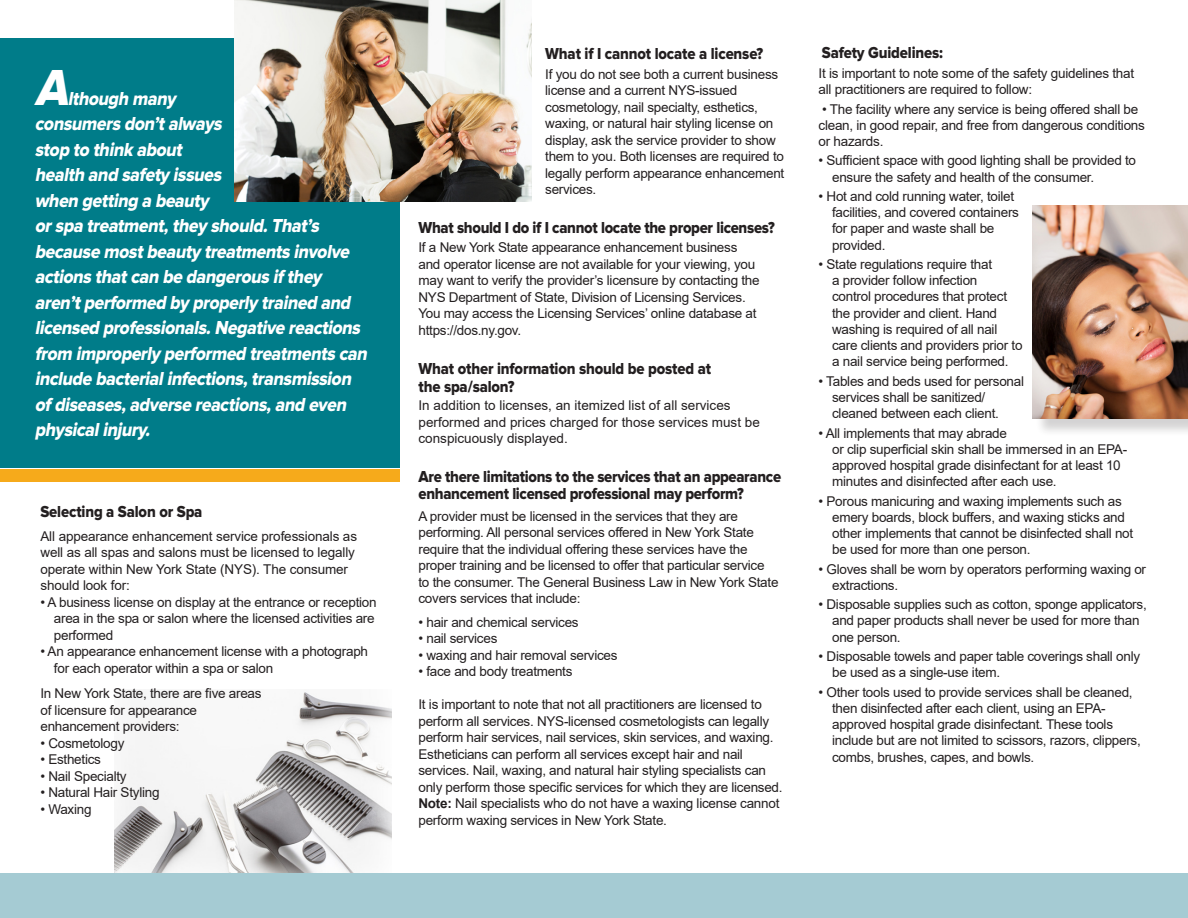
<style>
.page{position:relative;width:1188px;height:918px;background:#fff}
.page>*{position:absolute;margin:0;border:0;box-sizing:border-box;transform-origin:0 0}
.Paragraph_Style_1{font:italic 52.5px "Proxima Nova Extrabld";color:#fff;scale:.9 1}
.Paragraph_Style_1-2{font:italic 19.5px/25.5px "Proxima Nova Extrabld";letter-spacing:-.02em;color:#fff;scale:.9 1}
.Paragraph_Style_1-3{font:16.5px/18px "Proxima Nova Extrabld";letter-spacing:-.02em;color:#231f20;scale:.9 1}
.Paragraph_Style_1-4{font:13.5px/16.5px "Arial";letter-spacing:-.02em;color:#231f20}
.Paragraph_Style_1-5{font:13.5px/16.5px "Arial";color:#231f20}
.s1{font-weight:700}
</style>
<div class="page">
<img style="left:114px;top:692px;width:277px;height:182px">
<div style="left:0;top:38px;width:400px;height:430px;background:#007c89"></div>
<div style="left:0;top:874px;width:1188px;height:44px;background:#a5cbd3"></div>
<div style="left:0;top:469px;width:400px;height:13px;background:#f6aa1b"></div>
<img style="left:235px;top:0;width:297px;height:202px">
<div style="left:1035px;top:208px;width:153px;height:229px;background:#231f20;opacity:.2"></div>
<img style="left:1032px;top:206px;width:156px;height:213px">
<p class="Paragraph_Style_1" style="left:35px;top:57px;width:50px">A</p>
<p class="Paragraph_Style_1-2" style="left:68px;top:86px;width:121px">lthough many</p>
<p class="Paragraph_Style_1-2" style="left:35px;top:111px;width:214px">consumersdon’talways</p>
<p class="Paragraph_Style_1-2" style="left:35px;top:137px;width:170px">stop to think about</p>
<p class="Paragraph_Style_1-2" style="left:35px;top:162px;width:213px">health and safety issues</p>
<p class="Paragraph_Style_1-2" style="left:35px;top:188px;width:195px">when getting a beauty</p>
<p class="Paragraph_Style_1-2" style="left:35px;top:213px;width:375px">orspa treatment,they should.That’s because mostbeauty treatmentsinvolve actionsthatcan be dangerousif they aren’tperformed by properly trained and licensed professionals.Negative reactions from improperly performed treatmentscan include bacterialinfections,transmission of diseases,adverse reactions,and even physicalinjury.</p>
<p class="Paragraph_Style_1-3" style="left:40px;top:503px;width:182px">Selecting a Salon or Spa</p>
<p class="Paragraph_Style_1-4" style="left:40px;top:528px;width:318px">All appearance enhancement service professionals as well as all spas and salons must be licensed to legally operate within New York State (NYS). The consumer should look for:</p>
<p class="Paragraph_Style_1-4" style="left:54px;top:594px;width:324px;text-indent:-14px">• A business license on display at the entrance or reception area in the spa or salon where the licensed activities are performed</p>
<p class="Paragraph_Style_1-4" style="left:54px;top:643px;width:316px;text-indent:-14px">• An appearance enhancement license with a photograph for each operator within a spa or salon</p>
<p class="Paragraph_Style_1-4" style="left:40px;top:685px;width:223px">In New York State, there are five areas</p>
<p class="Paragraph_Style_1-4" style="left:40px;top:702px;width:158px">of licensure for appearance</p>
<p class="Paragraph_Style_1-4" style="left:40px;top:718px;width:141px">enhancement providers:</p>
<p class="Paragraph_Style_1-4" style="left:40px;top:735px;width:86px">• Cosmetology</p>
<p class="Paragraph_Style_1-4" style="left:40px;top:751px;width:62px">• Esthetics</p>
<p class="Paragraph_Style_1-4" style="left:40px;top:768px;width:88px">• Nail Specialty</p>
<p class="Paragraph_Style_1-4" style="left:40px;top:784px;width:121px">• Natural Hair Styling</p>
<p class="Paragraph_Style_1-4" style="left:40px;top:801px;width:53px">• Waxing</p>
<p class="Paragraph_Style_1-3" style="left:545px;top:45px;width:244px">What if I cannot locate a license?</p>
<p class="Paragraph_Style_1-4" style="left:545px;top:66px;width:241px">If you do not see both a current business license and a current NYS-issued cosmetology, nail specialty, esthetics, waxing, or natural hair styling license on display, ask the service provider to show them to you. Both licenses are required to legally perform appearance enhancement services.</p>
<p class="Paragraph_Style_1-3" style="left:418px;top:218px;width:397px">What should I do if I cannot locate the proper licenses?</p>
<p class="Paragraph_Style_1-4" style="left:418px;top:239px;width:343px">If a New York State appearance enhancement business and operator license are not available for your viewing, you may want to verify the provider’s licensure by contacting the NYS Department of State, Division of Licensing Services.<br>You may access the Licensing Services’ online database at https://dos.ny.gov.</p>
<p class="Paragraph_Style_1-3" style="left:418px;top:359px;width:327px">What other information should be posted at the spa/salon?</p>
<p class="Paragraph_Style_1-5" style="left:418px;top:397px;width:343px">In addition to licenses, an itemized list of all services performed and prices charged for those services must be conspicuously displayed.</p>
<p class="Paragraph_Style_1-3" style="left:418px;top:468px;width:405px;line-height:17.2px">Are there limitations to the services that an appearance enhancement licensed professional may perform?</p>
<p class="Paragraph_Style_1-4" style="left:418px;top:508px;width:362px">A provider must be licensed in the services that they are performing. All personal services offered in New York State require that the individual offering these services have the proper training and be licensed to offer that particular service to the consumer. The General Business Law in New York State covers services that include:</p>
<p class="Paragraph_Style_1-4" style="left:418px;top:613px;width:162px">• hair and chemical services</p>
<p class="Paragraph_Style_1-4" style="left:418px;top:630px;width:80px">• nail services</p>
<p class="Paragraph_Style_1-4" style="left:418px;top:646px;width:201px">• waxing and hair removal services</p>
<p class="Paragraph_Style_1-4" style="left:418px;top:663px;width:156px">• face and body treatments</p>
<p class="Paragraph_Style_1-4" style="left:418px;top:696px;width:366px">It is important to note that not all practitioners are licensed to perform all services. NYS-licensed cosmetologists can legally perform hair services, nail services, skin services, and waxing.<br>Estheticians can perform all services except hair and nail services. Nail, waxing, and natural hair styling specialists can only perform those specific services for which they are licensed.<br><span class="s1">Note:</span> Nail specialists who do not have a waxing license cannot perform waxing services in New York State.</p>
<p class="Paragraph_Style_1-3" style="left:822px;top:44px;width:136px">Safety Guidelines:</p>
<p class="Paragraph_Style_1-4" style="left:819px;top:65px;width:317px">It is important to note some of the safety guidelines that all practitioners are required to follow:</p>
<p class="Paragraph_Style_1-4" style="left:819px;top:101px;width:328px">• The facility where any service is being offered shall be clean, in good repair, and free from dangerous conditions or hazards.</p>
<p class="Paragraph_Style_1-4" style="left:832px;top:152px;width:305px;text-indent:-14px">• Sufficient space with good lighting shall be provided to ensure the safety and health of the consumer.</p>
<p class="Paragraph_Style_1-4" style="left:832px;top:188px;width:188px;text-indent:-14px">• Hot and cold running water, toilet facilities, and covered containers for paper and waste shall be provided.</p>
<p class="Paragraph_Style_1-4" style="left:832px;top:256px;width:192px;text-indent:-14px">• State regulations require that<br>a provider follow infection<br>control procedures that protect the provider and client. Hand washing is required of all nail care clients and providers prior to a nail service being performed.</p>
<p class="Paragraph_Style_1-4" style="left:832px;top:373px;width:193px;text-indent:-14px">• Tables and beds used for personal services shall be sanitized/ cleaned between each client.</p>
<p class="Paragraph_Style_1-4" style="left:832px;top:425px;width:297px;text-indent:-14px">• All implements that may abrade<br>or clip superficial skin shall be immersed in an EPA&shy;approved hospital grade disinfectant for at least 10 minutes and disinfected after each use.</p>
<p class="Paragraph_Style_1-4" style="left:832px;top:493px;width:303px;text-indent:-14px">• Porous manicuring and waxing implements such as emery boards, block buffers, and waxing sticks and other implements that cannot be disinfected shall not be used for more than one person.</p>
<p class="Paragraph_Style_1-4" style="left:832px;top:561px;width:315px;text-indent:-14px">• Gloves shall be worn by operators performing waxing or extractions.</p>
<p class="Paragraph_Style_1-4" style="left:832px;top:596px;width:316px;text-indent:-14px">• Disposable supplies such as cotton, sponge applicators, and paper products shall never be used for more than one person.</p>
<p class="Paragraph_Style_1-4" style="left:832px;top:648px;width:310px;text-indent:-14px">• Disposable towels and paper table coverings shall only be used as a single-use item.</p>
<p class="Paragraph_Style_1-4" style="left:832px;top:684px;width:310px;text-indent:-14px">• Other tools used to provide services shall be cleaned, then disinfected after each client, using an EPA&shy;approved hospital grade disinfectant. These tools include but are not limited to scissors, razors, clippers, combs, brushes, capes, and bowls.</p>
</div>
